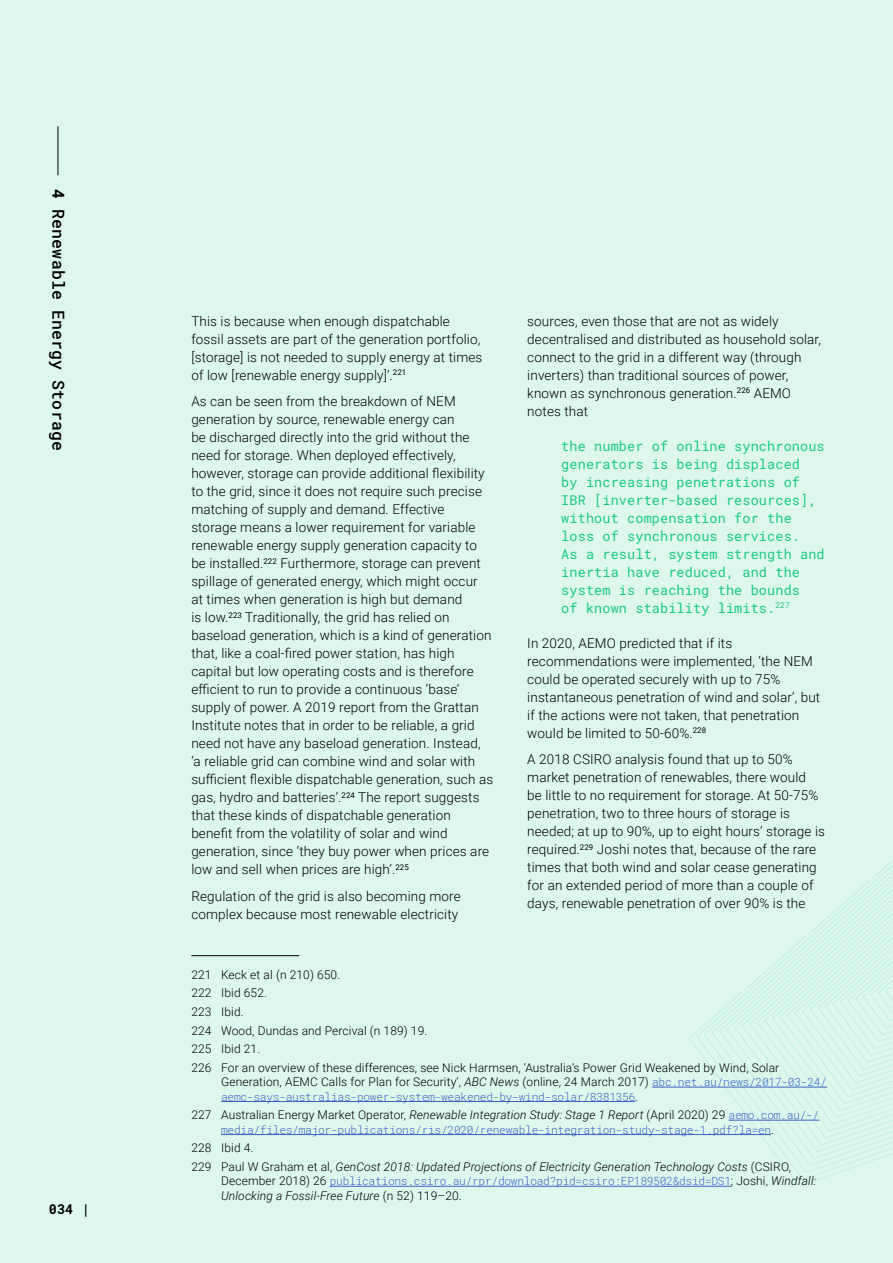
<style>
.page{position:relative;width:893px;height:1263px;background:#ddf7ed}
.page>*{position:absolute;margin:0;border:0;box-sizing:border-box;transform-origin:0 0}
.t1{font:500 16.5px "Roboto Mono";letter-spacing:.01em;color:#000}
.t2{font:300 13.5px/18px "Roboto";letter-spacing:.01em;color:#000}
.t3{font:13.5px/18px "Roboto Mono";letter-spacing:.01em;color:#1ac987}
.t4{font:700 13.5px "Roboto Mono";color:#000}
.t5{font:300 12px/18.6px "Roboto";letter-spacing:.01em;color:#000}
.t6{font:italic 300 12px/18.6px "Roboto";letter-spacing:.01em;color:#000}
.t7{font:300 11.25px "Roboto Mono";letter-spacing:-.025em;color:#3f61c4}
.s1{font-weight:700}
.s2{font-style:italic}
.s3{font-family:"Roboto Mono";font-size:11.25px;color:#3f61c4}
.s4{font-family:"Roboto";font-size:12px;color:#000}
.s5{font-style:normal}
.s6{font-family:"Roboto";font-style:italic;font-size:12px;color:#000}
</style>
<div class="page">
<hr style="left:58px;top:126px;width:1px;height:49px;background:#000">
<svg style="left:688px;top:860px;width:205px;height:326px"></svg>
<hr style="left:191px;top:955px;width:108px;height:1px;background:#000">
<hr style="left:652px;top:1087px;width:175px;height:1px;background:#3f61c4">
<hr style="left:221px;top:1101px;width:414px;height:1px;background:#3f61c4">
<hr style="left:728px;top:1120px;width:91px;height:1px;background:#3f61c4">
<hr style="left:221px;top:1134px;width:550px;height:1px;background:#3f61c4">
<hr style="left:330px;top:1186px;width:401px;height:1px;background:#3f61c4">
<p class="t1" style="left:70px;top:189px;width:263px;rotate:90deg"><span class="s1">4</span> Renewable Energy Storage</p>
<p class="t4" style="left:49px;top:1199px;width:43px">034 |</p>
<p class="t2" style="left:191px;top:312px;width:293px">This is because when enough dispatchable fossil assets are part of the generation portfolio, [storage] is not needed to supply energy at times of low [renewable energy supply]’.<sup>221</sup></p>
<p class="t2" style="left:191px;top:392px;width:303px">As can be seen from the breakdown of NEM generation by source, renewable energy can<br>be discharged directly into the grid without the need for storage. When deployed effectively, however, storage can provide additional flexibility to the grid, since it does not require such precise matching of supply and demand. Effective storage means a lower requirement for variable renewable energy supply generation capacity to be installed.<sup>222</sup> Furthermore, storage can prevent spillage of generated energy, which might occur<br>at times when generation is high but demand<br>is low.<sup>223</sup> Traditionally, the grid has relied on baseload generation, which is a kind of generation that, like a coal-fired power station, has high capital but low operating costs and is therefore efficient to run to provide a continuous ‘base’ supply of power. A 2019 report from the Grattan Institute notes that in order to be reliable, a grid need not have any baseload generation. Instead, ‘a reliable grid can combine wind and solar with sufficient flexible dispatchable generation, such as gas, hydro and batteries’.<sup>224</sup> The report suggests that these kinds of dispatchable generation benefit from the volatility of solar and wind generation, since ‘they buy power when prices are low and sell when prices are high’.<sup>225</sup></p>
<p class="t2" style="left:191px;top:887px;width:271px">Regulation of the grid is also becoming more complex because most renewable electricity</p>
<p class="t2" style="left:527px;top:312px;width:295px">sources, even those that are not as widely decentralised and distributed as household solar, connect to the grid in a different way (through inverters) than traditional sources of power, known as synchronous generation.<sup>226</sup> AEMO notes that</p>
<p class="t3" style="left:561px;top:437px;width:265px">the number of online synchronous generators is being displaced<br>by increasing penetrations of<br>IBR [inverter-based resources], without compensation for the loss of synchronous services.<br>As a result, system strength and inertia have reduced, and the system is reaching the bounds<br>of known stability limits.<sup>227</sup></p>
<p class="t2" style="left:527px;top:634px;width:295px">In 2020, AEMO predicted that if its recommendations were implemented, ‘the NEM could be operated securely with up to 75% instantaneous penetration of wind and solar’, but if the actions were not taken, that penetration would be limited to 50-60%.<sup>228</sup></p>
<p class="t2" style="left:527px;top:750px;width:299px">A 2018 CSIRO analysis found that up to 50% market penetration of renewables, there would<br>be little to no requirement for storage. At 50-75% penetration, two to three hours of storage is needed; at up to 90%, up to eight hours’ storage is required.<sup>229</sup> Joshi notes that, because of the rare times that both wind and solar cease generating for an extended period of more than a couple of days, renewable penetration of over 90% is the</p>
<p class="t5" style="left:191px;top:964px;width:589px">221 Keck et al (n 210) 650.<br>222 Ibid 652.<br>223 Ibid.<br>224 Wood, Dundas and Percival (n 189) 19.<br>225 Ibid 21.<br>226 For an overview of these differences, see Nick Harmsen, ‘Australia’s Power Grid Weakened by Wind, Solar</p>
<p class="t5" style="left:221px;top:1072px;width:607px">Generation, AEMC Calls for Plan for Security’, <span class="s2">ABC News</span> (online, 24 March 2017) <span class="s3">abc.net.au/news/2017-03-24/</span></p>
<p class="t7" style="left:221px;top:1089px;width:418px">aemc-says-australias-power-system-weakened-by-wind-solar/8381356<span class="s4">.</span></p>
<p class="t5" style="left:191px;top:1105px;width:629px">227 Australian Energy Market Operator, <span class="s2">Renewable Integration Study: Stage 1 Report</span> (April 2020) 29 <span class="s3">aemo.com.au/-/</span></p>
<p class="t7" style="left:221px;top:1122px;width:554px">media/files/major-publications/ris/2020/renewable-integration-study-stage-1.pdf?la=en<span class="s4">.</span></p>
<p class="t6" style="left:191px;top:1138px;width:601px"><span class="s5">228 Ibid 4.<br>229 Paul W Graham et al,</span> GenCost 2018: Updated Projections of Electricity Generation Technology Costs <span class="s5">(CSIRO,</span></p>
<p class="t7" style="left:221px;top:1173px;width:597px"><span class="s4">December 2018) 26</span> publications.csiro.au/rpr/download?pid=csiro:EP189502&amp;dsid=DS1<span class="s4">; Joshi,</span> <span class="s6">Windfall:</span></p>
<p class="t6" style="left:221px;top:1186px;width:242px">Unlocking a Fossil-Free Future <span class="s5">(n 52) 119–20.</span></p>
</div>
